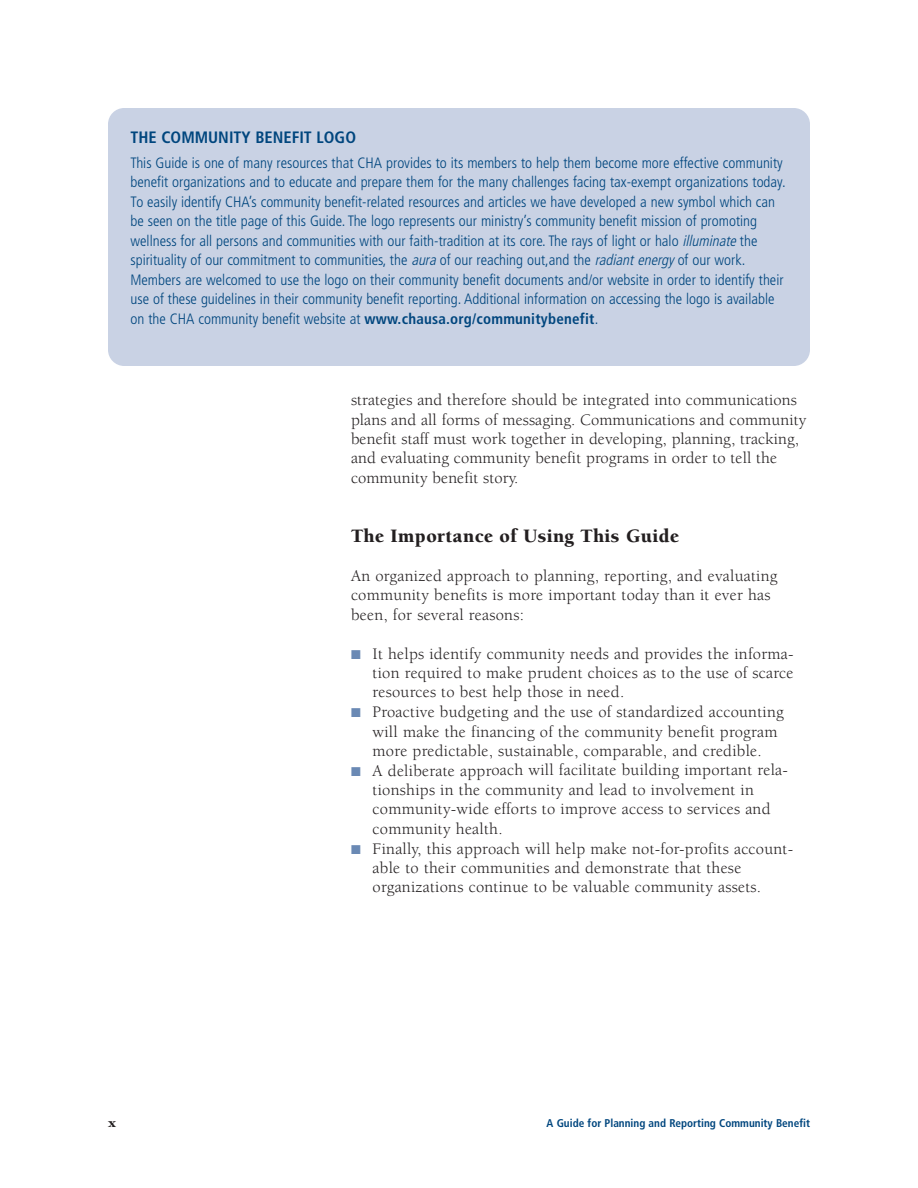
<style>
.page{position:relative;width:918px;height:1188px;background:#fff}
.page>*{position:absolute;margin:0;border:0;box-sizing:border-box;transform-origin:0 0}
.t1{font:900 19.5px "Berkeley";letter-spacing:.015em;color:#231f20}
.t2{font:16.5px/19.5px "Berkeley";letter-spacing:.015em;color:#231f20}
.t3{font:700 condensed 16.5px "Frutiger";color:#00467e}
.t4{font:300 condensed 15px/19.5px "Frutiger";color:#00467e}
.t5{font:700 12.75px "Garamond";color:#231f20}
.t6{font:700 condensed 11.25px "Frutiger";color:#00467e}
.s1{font-style:italic}
.s2{font-weight:700}
.s3{color:#6a89b4}
</style>
<div class="page">
<div style="left:108px;top:108px;width:702px;height:258px;background:#c9d2e4;border-radius:16px"></div>
<p class="t3" style="left:130px;top:131px;width:227px">THE COMMUNITY BENEFIT LOGO</p>
<p class="t4" style="left:130px;top:154px;width:657px">This Guide is one of many resources that CHA provides to its members to help them become more effective community benefit organizations and to educate and prepare them for the many challenges facing tax-exempt organizations today.<br>To easily identify CHA’s community benefit-related resources and articles we have developed a new symbol which can be seen on the title page of this Guide. The logo represents our ministry’s community benefit mission of promoting wellness for all persons and communities with our faith-tradition at its core. The rays of light or halo <span class="s1">illuminate</span>the spirituality of our commitment to communities, the <span class="s1">aura</span>of our reaching out,and the <span class="s1">radiantenergy</span> of our work.<br>Members are welcomed to use the logo on their community benefit documents and/or website in order to identify their use of these guidelines in their community benefit reporting. Additional information on accessing the logo is available on the CHA community benefit website at <span class="s2">www.chausa.org/communitybenefit</span>.</p>
<p class="t2" style="left:351px;top:391px;width:457px">strategies and therefore should be integrated into communications plans and all forms of messaging. Communications and community benefit staff must work together in developing, planning, tracking, and evaluating community benefit programs in order to tell the community benefit story.</p>
<p class="t1" style="left:351px;top:528px;width:329px">The Importance of Using This Guide</p>
<p class="t2" style="left:351px;top:567px;width:428px">An organized approach to planning, reporting, and evaluating community benefits is more important today than it ever has been, for several reasons:</p>
<p class="t2" style="left:373px;top:645px;width:423px;text-align:justify;text-indent:-22px"><span class="s3">■</span> It helps identify community needs and provides the informa&shy;tion required to make prudent choices as to the use of scarce resources to best help those in need.</p>
<p class="t2" style="left:373px;top:703px;width:413px;text-indent:-22px"><span class="s3">■</span> Proactive budgeting and the use of standardized accounting will make the financing of the community benefit program more predictable, sustainable, comparable, and credible.</p>
<p class="t2" style="left:373px;top:762px;width:417px;text-indent:-22px"><span class="s3">■</span> A deliberate approach will facilitate building important rela&shy;tionships in the community and lead to involvement in community-wide efforts to improve access to services and community health.</p>
<p class="t2" style="left:373px;top:840px;width:422px;text-indent:-22px"><span class="s3">■</span> Finally, this approach will help make not-for-profits account&shy;able to their communities and demonstrate that these organizations continue to be valuable community assets.</p>
<p class="t5" style="left:108px;top:1115px;width:9px">x</p>
<p class="t6" style="left:547px;top:1118px;width:265px">A Guide for Planning and Reporting Community Benefit</p>
</div>
